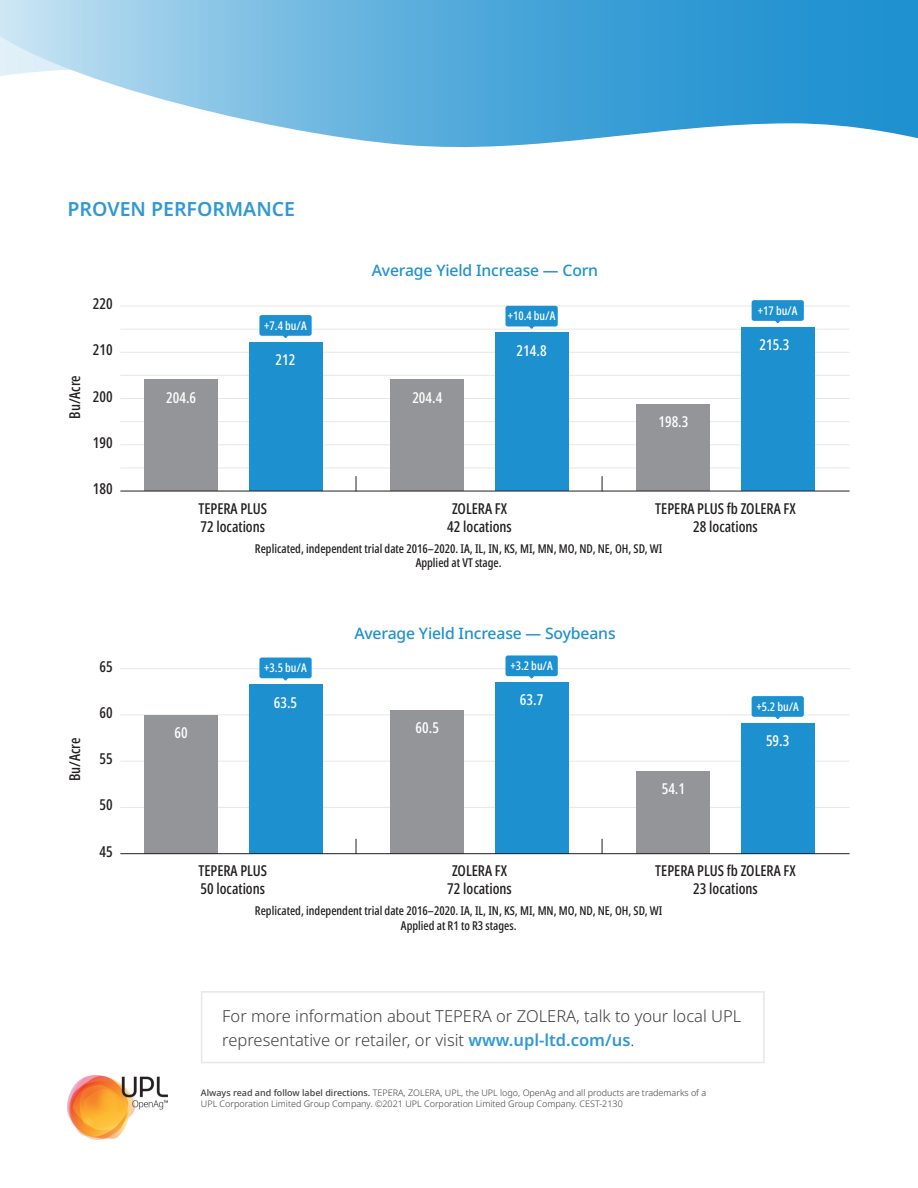
<style>
.page{position:relative;width:918px;height:1188px;background:#fff}
.page>*{position:absolute;margin:0;border:0;box-sizing:border-box;transform-origin:0 0}
.t1{font:600 19.5px "Noto Sans";color:#3098d4}
.t2{font:300 16.5px/24px "Noto Sans";color:#3e3e3f}
.t3{font:500 15.75px "Noto Sans";letter-spacing:-.01em;color:#1d90d0}
.t4{font:500 extra-condensed 15px/18px "Noto Sans";color:#231f20;text-align:center}
.t5{font:500 extra-condensed 15px "Noto Sans";color:#fff}
.t6{font:500 extra-condensed 12.15px/14.5px "Noto Sans";color:#231f20;text-align:center}
.t7{font:500 extra-condensed 12px "Noto Sans";color:#fff}
.t8{font:300 9px/10.5px "Noto Sans";color:#3e3e3f}
.s1{font-weight:600;color:#3098d4}
.s2{font-weight:500}
</style>
<div class="page">
<svg style="left:292px;top:0;width:626px;height:143px"></svg>
<svg style="left:0;top:0;width:860px;height:129px;background:#6bb6df"></svg>
<img style="left:68px;top:1076px;width:99px;height:64px">
<div style="left:201px;top:991px;width:564px;height:72px;border:2px solid #e6e7e9"></div>
<hr style="left:120px;top:329px;width:730px;height:1px;background:#e6e7e9">
<div style="left:259px;top:315px;width:53px;height:21px;background:#1d90d0;border-radius:2px"></div>
<svg style="left:280px;top:335px;width:11px;height:3px"></svg>
<hr style="left:120px;top:468px;width:730px;height:1px;background:#e6e7e9">
<hr style="left:120px;top:421px;width:730px;height:1px;background:#e6e7e9">
<hr style="left:120px;top:375px;width:730px;height:1px;background:#e6e7e9">
<hr style="left:120px;top:444px;width:730px;height:1px;background:#e6e7e9">
<hr style="left:120px;top:398px;width:730px;height:1px;background:#e6e7e9">
<hr style="left:120px;top:352px;width:730px;height:1px;background:#e6e7e9">
<hr style="left:120px;top:306px;width:730px;height:1px;background:#e6e7e9">
<svg style="left:356px;top:476px;width:1px;height:15px"></svg>
<div style="left:249px;top:342px;width:73px;height:149px;background:#1d90d0"></div>
<div style="left:145px;top:379px;width:73px;height:112px;background:#939598"></div>
<div style="left:495px;top:332px;width:73px;height:159px;background:#1d90d0"></div>
<div style="left:391px;top:379px;width:73px;height:112px;background:#939598"></div>
<div style="left:741px;top:327px;width:73px;height:164px;background:#1d90d0"></div>
<div style="left:637px;top:404px;width:73px;height:87px;background:#939598"></div>
<svg style="left:602px;top:476px;width:1px;height:15px"></svg>
<div style="left:506px;top:306px;width:52px;height:20px;background:#1d90d0;border-radius:2px"></div>
<svg style="left:526px;top:326px;width:12px;height:3px"></svg>
<div style="left:752px;top:300px;width:52px;height:21px;background:#1d90d0;border-radius:2px"></div>
<svg style="left:772px;top:320px;width:12px;height:3px"></svg>
<hr style="left:120px;top:491px;width:730px;height:1px;background:#231f20">
<hr style="left:120px;top:807px;width:730px;height:1px;background:#e6e7e9">
<hr style="left:120px;top:761px;width:730px;height:1px;background:#e6e7e9">
<hr style="left:120px;top:715px;width:730px;height:1px;background:#e6e7e9">
<hr style="left:120px;top:668px;width:730px;height:1px;background:#e6e7e9">
<svg style="left:356px;top:839px;width:1px;height:14px"></svg>
<div style="left:249px;top:684px;width:73px;height:169px;background:#1d90d0"></div>
<div style="left:145px;top:715px;width:73px;height:138px;background:#939598"></div>
<div style="left:495px;top:682px;width:73px;height:172px;background:#1d90d0"></div>
<div style="left:391px;top:710px;width:73px;height:143px;background:#939598"></div>
<div style="left:741px;top:723px;width:73px;height:130px;background:#1d90d0"></div>
<div style="left:637px;top:771px;width:73px;height:82px;background:#939598"></div>
<svg style="left:602px;top:839px;width:1px;height:14px"></svg>
<div style="left:259px;top:658px;width:53px;height:20px;background:#1d90d0;border-radius:2px"></div>
<svg style="left:280px;top:678px;width:11px;height:3px"></svg>
<div style="left:506px;top:655px;width:52px;height:21px;background:#1d90d0;border-radius:2px"></div>
<svg style="left:526px;top:676px;width:12px;height:3px"></svg>
<div style="left:752px;top:696px;width:52px;height:21px;background:#1d90d0;border-radius:2px"></div>
<svg style="left:772px;top:716px;width:12px;height:3px"></svg>
<hr style="left:120px;top:853px;width:730px;height:1px;background:#231f20">
<p class="t1" style="left:68px;top:195px;width:229px">PROVEN PERFORMANCE</p>
<p class="t4" style="left:93px;top:295px;width:21px">220</p>
<p class="t4" style="left:93px;top:341px;width:21px">210</p>
<p class="t7" style="left:264px;top:317px;width:44px">+7.4 bu/A</p>
<p class="t5" style="left:276px;top:349px;width:21px">212</p>
<p class="t3" style="left:372px;top:260px;width:228px">Average Yield Increase — Corn</p>
<p class="t7" style="left:508px;top:308px;width:49px">+10.4 bu/A</p>
<p class="t5" style="left:517px;top:340px;width:31px">214.8</p>
<p class="t4" style="left:66px;top:419px;width:45px;rotate:-90deg">Bu/Acre</p>
<p class="t4" style="left:93px;top:388px;width:21px">200</p>
<p class="t4" style="left:93px;top:434px;width:21px">190</p>
<p class="t4" style="left:93px;top:480px;width:21px">180</p>
<p class="t5" style="left:166px;top:387px;width:31px">204.6</p>
<p class="t5" style="left:412px;top:387px;width:31px">204.4</p>
<p class="t5" style="left:658px;top:411px;width:31px">198.3</p>
<p class="t7" style="left:758px;top:302px;width:41px">+17 bu/A</p>
<p class="t5" style="left:759px;top:334px;width:31px">215.3</p>
<p class="t4" style="left:198px;top:499px;width:70px;text-align:left">TEPERA PLUS<br>72 locations</p>
<p class="t4" style="left:447px;top:499px;width:66px">ZOLERA FX<br>42 locations</p>
<p class="t4" style="left:655px;top:499px;width:142px">TEPERA PLUS fb ZOLERA FX<br>28 locations</p>
<p class="t6" style="left:255px;top:541px;width:409px">Replicated, independent trial date 2016–2020. IA, IL, IN, KS, MI, MN, MO, ND, NE, OH, SD, WI<br>Applied at VT stage.</p>
<p class="t4" style="left:66px;top:781px;width:45px;rotate:-90deg">Bu/Acre</p>
<p class="t4" style="left:100px;top:658px;width:15px">65</p>
<p class="t4" style="left:100px;top:704px;width:15px">60</p>
<p class="t4" style="left:100px;top:750px;width:15px">55</p>
<p class="t4" style="left:100px;top:796px;width:15px">50</p>
<p class="t4" style="left:100px;top:843px;width:15px">45</p>
<p class="t3" style="left:354px;top:622px;width:263px">Average Yield Increase — Soybeans</p>
<p class="t7" style="left:264px;top:659px;width:44px">+3.5 bu/A</p>
<p class="t7" style="left:510px;top:657px;width:44px">+3.2 bu/A</p>
<p class="t5" style="left:274px;top:692px;width:25px">63.5</p>
<p class="t5" style="left:175px;top:722px;width:15px">60</p>
<p class="t5" style="left:416px;top:717px;width:25px">60.5</p>
<p class="t5" style="left:520px;top:689px;width:25px">63.7</p>
<p class="t5" style="left:662px;top:778px;width:25px">54.1</p>
<p class="t7" style="left:757px;top:698px;width:44px">+5.2 bu/A</p>
<p class="t5" style="left:766px;top:730px;width:25px">59.3</p>
<p class="t4" style="left:198px;top:862px;width:70px;text-align:left">TEPERA PLUS<br>50 locations</p>
<p class="t4" style="left:447px;top:862px;width:66px">ZOLERA FX<br>72 locations</p>
<p class="t4" style="left:655px;top:862px;width:142px">TEPERA PLUS fb ZOLERA FX<br>23 locations</p>
<p class="t6" style="left:255px;top:904px;width:409px">Replicated, independent trial date 2016–2020. IA, IL, IN, KS, MI, MN, MO, ND, NE, OH, SD, WI<br>Applied at R1 to R3 stages.</p>
<p class="t2" style="left:222px;top:1004px;width:521px">For more information about TEPERA or ZOLERA, talk to your local UPL representative or retailer, or visit <span class="s1">www.upl-ltd.com/us</span>.</p>
<p class="t8" style="left:201px;top:1088px;width:507px"><span class="s2">Always read and follow label directions.</span> TEPERA, ZOLERA, UPL, the UPL logo, OpenAg and all products are trademarks of a<br>UPL Corporation Limited Group Company. ©2021 UPL Corporation Limited Group Company. CEST-2130</p>
</div>
